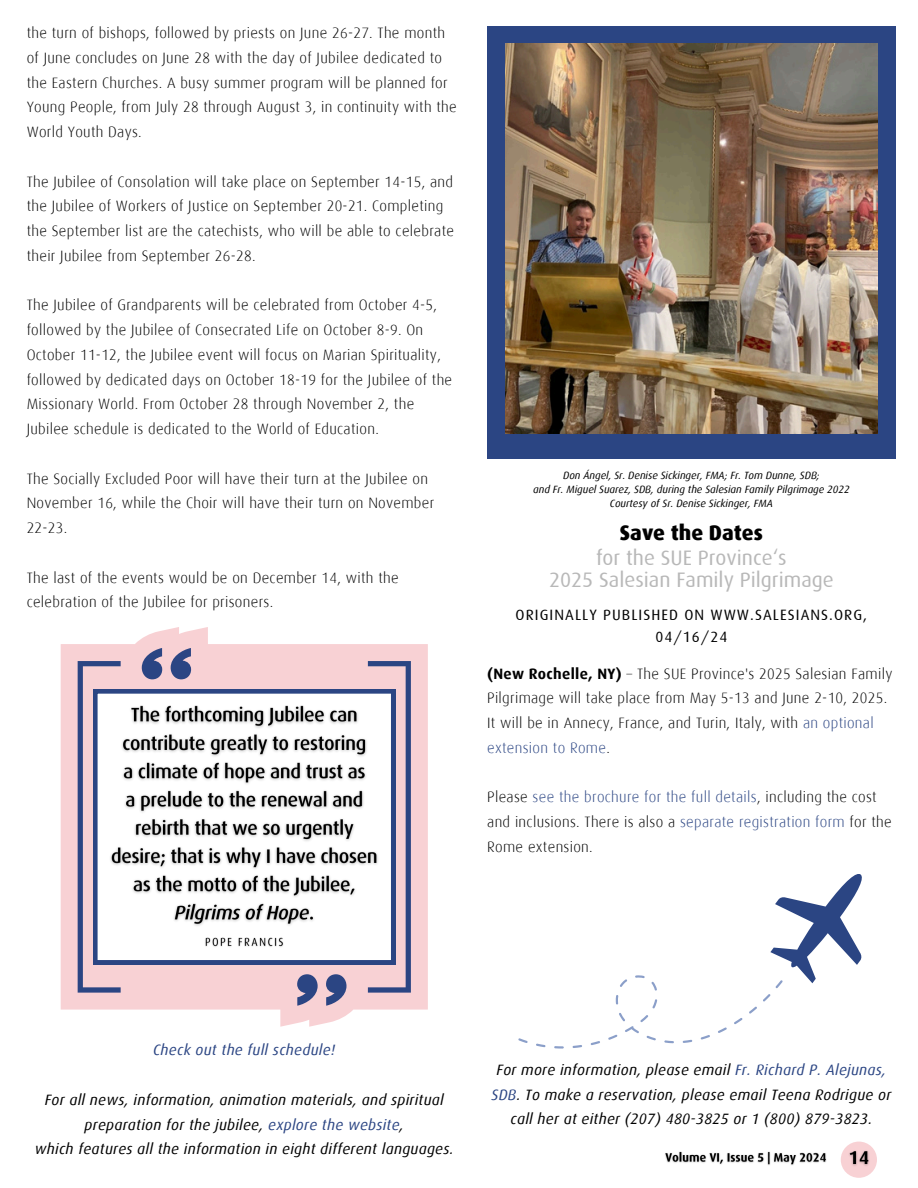
<style>
.page{position:relative;width:918px;height:1188px;background:#fff}
.page>*{position:absolute;margin:0;border:0;box-sizing:border-box;transform-origin:0 0}
.t1{font:21px/24.8px "Dax";color:#b8b8b8;text-align:center}
.t2{font:300 15px/24.8px "Dax";letter-spacing:.02em;color:#000}
.t3{font:italic 15px/24.8px "Dax";letter-spacing:.02em;color:#000;text-align:center}
.t4{font:15px/22.5px "Dax";letter-spacing:.07em;color:#000;text-align:center}
.t5{font:italic 15px "Dax";letter-spacing:.02em;color:#2b4583}
.t6{font:italic 10.5px "Dax";color:#000}
.s1{font-weight:800;color:#000}
.s2{font-weight:700}
.s3{color:#2b4583}
</style>
<div class="page">
<div style="left:841px;top:1142px;width:36px;height:36px;background:#f8d1d4;border-radius:50%"></div>
<div style="left:487px;top:26px;width:409px;height:432px;background:#2b4583"></div>
<img style="left:505px;top:44px;width:373px;height:389px">
<svg style="left:61px;top:627px;width:366px;height:400px;fill:#f8d1d4"></svg>
<svg style="left:171px;top:648px;width:20px;height:31px"></svg>
<svg style="left:142px;top:648px;width:20px;height:31px"></svg>
<svg style="left:297px;top:974px;width:21px;height:32px"></svg>
<svg style="left:326px;top:974px;width:20px;height:32px"></svg>
<svg style="left:78px;top:661px;width:43px;height:332px;background:#b8a5ba"></svg>
<svg style="left:368px;top:661px;width:43px;height:332px;background:#af9fb7"></svg>
<svg style="left:93px;top:689px;width:302px;height:276px"></svg>
<svg style="left:518px;top:874px;width:344px;height:174px"></svg>
<img style="left:665px;top:1151px;width:162px;height:14px">
<img style="left:845px;top:1146px;width:30px;height:23px">
<img style="left:106px;top:701px;width:278px;height:229px">
<img style="left:202px;top:935px;width:84px;height:15px">
<p class="t2" style="left:27px;top:21px;width:432px">the turn of bishops, followed by priests on June 26-27. The month of June concludes on June 28 with the day of Jubilee dedicated to the Eastern Churches. A busy summer program will be planned for Young People, from July 28 through August 3, in continuity with the World Youth Days.</p>
<p class="t2" style="left:27px;top:170px;width:429px">The Jubilee of Consolation will take place on September 14-15, and the Jubilee of Workers of Justice on September 20-21. Completing the September list are the catechists, who will be able to celebrate their Jubilee from September 26-28.</p>
<h2 class="t2" style="left:27px;top:294px;width:427px">The Jubilee of Grandparents will be celebrated from October 4-5, followed by the Jubilee of Consecrated Life on October 8-9. On October 11-12, the Jubilee event will focus on Marian Spirituality, followed by dedicated days on October 18-19 for the Jubilee of the Missionary World. From October 28 through November 2, the Jubilee schedule is dedicated to the World of Education.</h2>
<h3 class="t2" style="left:27px;top:467px;width:409px">The Socially Excluded Poor will have their turn at the Jubilee on<br>November 16, while the Choir will have their turn on November<br>22-23.</h3>
<h4 class="t2" style="left:27px;top:566px;width:374px">The last of the events would be on December 14, with the celebration of the Jubilee for prisoners.</h4>
<h4 class="t6" style="left:563px;top:471px;width:258px">Don Ángel, Sr. Denise Sickinger, FMA; Fr. Tom Dunne, SDB;</h4>
<p class="t6" style="left:533px;top:485px;width:318px">and Fr. Miguel Suarez, SDB, during the Salesian Family Pilgrimage 2022</p>
<p class="t6" style="left:610px;top:499px;width:164px">Courtesy of Sr. Denise Sickinger, FMA</p>
<p class="t1" style="left:596px;top:520px;width:192px"><span class="s1">Save the Dates<br></span>for the SUE Province‘s</p>
<p class="t1" style="left:549px;top:568px;width:286px">2025 Salesian Family Pilgrimage</p>
<h4 class="t4" style="left:516px;top:603px;width:353px">ORIGINALLY PUBLISHED ON WWW.SALESIANS.ORG,<br>04/16/24</h4>
<h4 class="t2" style="left:487px;top:662px;width:407px"><span class="s2">(New Rochelle, NY)</span> – The SUE Province's 2025 Salesian Family Pilgrimage will take place from May 5-13 and June 2-10, 2025.<br>It will be in Annecy, France, and Turin, Italy, with <span class="s3">an optional extension to Rome</span>.</h4>
<h4 class="t2" style="left:487px;top:786px;width:406px">Please <span class="s3">see the brochure for the full details</span>, including the cost and inclusions. There is also a <span class="s3">separate registration form</span> for the<br>Rome extension.</h4>
<h4 class="t5" style="left:153px;top:1044px;width:184px">Check out the full schedule!</h4>
<h4 class="t3" style="left:35px;top:1088px;width:420px">For all news, information, animation materials, and spiritual preparation for the jubilee, <span class="s3">explore the website</span>,<br>which features all the information in eight different languages.</h4>
<h4 class="t3" style="left:492px;top:1058px;width:401px">For more information, please email <span class="s3">Fr. Richard P. Alejunas,<br>SDB</span>. To make a reservation, please email Teena Rodrigue or call her at either (207) 480-3825 or 1 (800) 879-3823.</h4>
</div>
